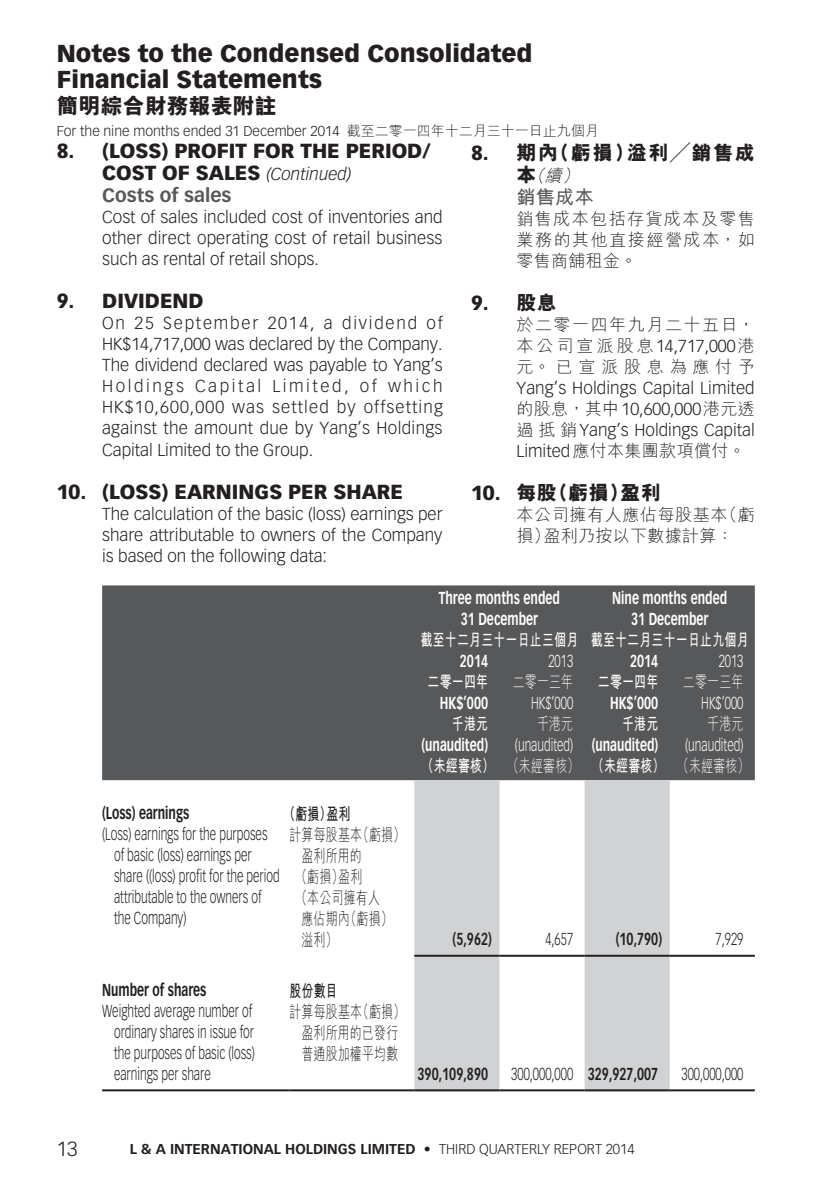
<style>
.page{position:relative;width:840px;height:1191px;background:#fff}
.page>*{position:absolute;margin:0;border:0;box-sizing:border-box;transform-origin:0 0}
.t1{font:900 24px/26px "Vectora LT Std";color:#231f20}
.t2{font:800 22px "M Hei HK";color:#231f20}
._01_H1_E{font:900 20px/22px "Vectora LT Std";color:#231f20}
._001_H1_C{font:800 20px "M Hei HK";letter-spacing:.085em;color:#231f20}
._001_H1_C-2{font:900 20px "Vectora LT Std";color:#231f20}
.t3{font:300 20px "Vectora LT Std";color:#231f20}
._02_H2_E{font:700 19px "Vectora LT Std";color:#57585a}
._002_H2_C{font:700 19px "M Hei HK";color:#57585a}
._00_txt_E{font:300 17px/21px "Vectora LT Std";color:#231f20;text-align:justify}
._50_Table_txt{font:300 17px/21px "Vectora LT Std";color:#231f20;scale:.7 1}
._000_txt_C{font:300 17px/21px "Vectora LT Std";color:#231f20;text-align:justify}
._50_Table_txt-2{font:700 17px "Vectora LT Std";color:#fff;scale:.7 1}
._50_Table_txt-3{font:700 17px "Vectora LT Std";color:#231f20;scale:.7 1}
._50_Table_txt-4{font:300 17px "M Hei HK";letter-spacing:.02em;color:#231f20;scale:.7 1}
._000_txt_C-2{font:300 17px/21px "M Hei HK";letter-spacing:.035em;color:#231f20;text-align:justify}
._50_Table_txt-5{font:700 17px "M Hei HK";letter-spacing:.02em;color:#fff;scale:.7 1}
._50_Table_txt-6{font:300 17px "Vectora LT Std";color:#fff;scale:.7 1}
._50_Table_txt-7{font:300 17px "M Hei HK";letter-spacing:.02em;color:#fff;scale:.7 1}
._50_Table_txt-8{font:700 17px "M Hei HK";letter-spacing:.02em;color:#231f20;scale:.7 1}
._001_H1_C-3{font:italic 300 17px "M Hei HK";color:#231f20}
.t4{font:700 14px "Vectora LT Std";color:#231f20}
.t5{font:300 14px "Vectora LT Std";color:#231f20}
.s1{font-family:"M Hei HK"}
.s2{font-family:"Vectora LT Std";font-weight:900}
.s3{font-weight:800;font-style:normal;font-size:20px}
.s4{font-family:"M Hei HK";font-weight:800}
.s5{font-weight:300;font-style:italic;font-size:17px}
.s6{font-weight:300}
</style>
<div class="page">
<div style="left:102px;top:585px;width:652px;height:195px;background:#57585a"></div>
<svg style="left:414px;top:780px;width:255px;height:309px;fill:#d1d2d4"></svg>
<hr style="left:414px;top:954px;width:85px;height:2px;background:#231f20">
<hr style="left:499px;top:954px;width:85px;height:2px;background:#231f20">
<hr style="left:584px;top:954px;width:85px;height:2px;background:#231f20">
<hr style="left:669px;top:954px;width:85px;height:2px;background:#231f20">
<hr style="left:102px;top:1089px;width:187px;height:2px;background:#231f20">
<hr style="left:289px;top:1089px;width:125px;height:2px;background:#231f20">
<hr style="left:414px;top:1089px;width:85px;height:2px;background:#231f20">
<hr style="left:499px;top:1089px;width:85px;height:2px;background:#231f20">
<hr style="left:584px;top:1089px;width:85px;height:2px;background:#231f20">
<hr style="left:669px;top:1089px;width:85px;height:2px;background:#231f20">
<h1 class="t1" style="left:57px;top:41px;width:477px">Notes to the Condensed Consolidated<br>Financial Statements</h1>
<p class="t2" style="left:57px;top:95px;width:221px">簡明綜合財務報表附註</p>
<p class="t5" style="left:57px;top:123px;width:543px">For the nine months ended 31 December 2014 <span class="s1">截至二零一四年十二月三十一日止九個月</span></p>
<p class="_001_H1_C" style="left:471px;top:142px;width:285px"><span class="s2">8.</span> 期內（虧損）溢利╱銷售成</p>
<p class="_001_H1_C-3" style="left:516px;top:167px;width:68px"><span class="s3">本</span>（續）</p>
<p class="_002_H2_C" style="left:516px;top:183px;width:79px">銷售成本</p>
<p class="_000_txt_C-2" style="left:516px;top:208px;width:240px">銷售成本包括存貨成本及零售業務的其他直接經營成本，如零售商舖租金。</p>
<p class="_001_H1_C-2" style="left:471px;top:290px;width:87px">9. <span class="s4">股息</span></p>
<p class="_000_txt_C" style="left:516px;top:314px;width:240px"><span class="s1">於二零一四年九月二十五日，本公司宣派股息</span>14,717,000<span class="s1">港元。已宣派股息為應付予</span>Yang’s Holdings Capital Limited<span class="s1">的股息，其中</span>10,600,000<span class="s1">港元透過抵銷</span>Yang’s Holdings Capital Limited<span class="s1">應付本集團款項償付。</span></p>
<p class="_001_H1_C" style="left:471px;top:482px;width:191px"><span class="s2">10.</span> 每股（虧損）盈利</p>
<p class="_000_txt_C-2" style="left:516px;top:504px;width:240px">本公司擁有人應佔每股基本（虧損）盈利乃按以下數據計算：</p>
<p class="_01_H1_E" style="left:102px;top:140px;width:330px;text-indent:-45px">8. (LOSS) PROFIT FOR THE PERIOD/<br>COST OF SALES <span class="s5">(Continued)</span></p>
<p class="_02_H2_E" style="left:102px;top:184px;width:131px">Costs of sales</p>
<p class="_00_txt_E" style="left:102px;top:207px;width:342px">Cost of sales included cost of inventories and other direct operating cost of retail business such as rental of retail shops.</p>
<p class="_01_H1_E" style="left:57px;top:290px;width:148px">9. DIVIDEND</p>
<p class="_00_txt_E" style="left:102px;top:313px;width:342px">On 25 September 2014, a dividend of HK$14,717,000 was declared by the Company.<br>The dividend declared was payable to Yang’s Holdings Capital Limited, of which HK$10,600,000 was settled by offsetting against the amount due by Yang’s Holdings Capital Limited to the Group.</p>
<p class="_01_H1_E" style="left:57px;top:480px;width:348px">10. (LOSS) EARNINGS PER SHARE</p>
<p class="_00_txt_E" style="left:102px;top:503px;width:342px">The calculation of the basic (loss) earnings per share attributable to owners of the Company is based on the following data:</p>
<p class="_50_Table_txt-2" style="left:438px;top:587px;width:175px">Three months ended</p>
<p class="_50_Table_txt-2" style="left:460px;top:608px;width:112px">31 December</p>
<p class="_50_Table_txt-2" style="left:611px;top:587px;width:166px">Nine months ended</p>
<p class="_50_Table_txt-2" style="left:630px;top:608px;width:112px">31 December</p>
<p class="_50_Table_txt-5" style="left:420px;top:627px;width:227px">截至十二月三十一日止三個月</p>
<p class="_50_Table_txt-5" style="left:590px;top:627px;width:227px">截至十二月三十一日止九個月</p>
<p class="_50_Table_txt-2" style="left:459px;top:650px;width:42px">2014</p>
<p class="_50_Table_txt-6" style="left:548px;top:650px;width:37px">2013</p>
<p class="_50_Table_txt-2" style="left:629px;top:650px;width:42px">2014</p>
<p class="_50_Table_txt-6" style="left:718px;top:650px;width:37px">2013</p>
<p class="_50_Table_txt-5" style="left:427px;top:669px;width:88px">二零一四年</p>
<p class="_50_Table_txt-7" style="left:512px;top:673px;width:88px">二零一三年</p>
<p class="_50_Table_txt-5" style="left:597px;top:669px;width:88px">二零一四年</p>
<p class="_50_Table_txt-7" style="left:682px;top:673px;width:88px">二零一三年</p>
<p class="_50_Table_txt-2" style="left:439px;top:692px;width:70px">HK$’000</p>
<p class="_50_Table_txt-6" style="left:530px;top:692px;width:62px">HK$’000</p>
<p class="_50_Table_txt-2" style="left:609px;top:692px;width:70px">HK$’000</p>
<p class="_50_Table_txt-6" style="left:701px;top:692px;width:62px">HK$’000</p>
<p class="_50_Table_txt-5" style="left:451px;top:711px;width:53px">千港元</p>
<p class="_50_Table_txt-7" style="left:536px;top:715px;width:53px">千港元</p>
<p class="_50_Table_txt-5" style="left:621px;top:711px;width:53px">千港元</p>
<p class="_50_Table_txt-7" style="left:707px;top:715px;width:53px">千港元</p>
<p class="_50_Table_txt-2" style="left:421px;top:734px;width:97px">(unaudited)</p>
<p class="_50_Table_txt-6" style="left:514px;top:734px;width:85px">(unaudited)</p>
<p class="_50_Table_txt-2" style="left:591px;top:734px;width:97px">(unaudited)</p>
<p class="_50_Table_txt-6" style="left:684px;top:734px;width:85px">(unaudited)</p>
<p class="_50_Table_txt-5" style="left:421px;top:753px;width:105px">（未經審核）</p>
<p class="_50_Table_txt-7" style="left:506px;top:757px;width:105px">（未經審核）</p>
<p class="_50_Table_txt-5" style="left:591px;top:753px;width:105px">（未經審核）</p>
<p class="_50_Table_txt-7" style="left:677px;top:757px;width:105px">（未經審核）</p>
<p class="_50_Table_txt-3" style="left:102px;top:803px;width:126px">(Loss) earnings</p>
<p class="_50_Table_txt-8" style="left:283px;top:801px;width:97px">（虧損）盈利</p>
<p class="_50_Table_txt" style="left:102px;top:824px;width:237px;text-align:center">(Loss) earnings for the purposes of basic (loss) earnings per</p>
<p class="_50_Table_txt" style="left:114px;top:866px;width:238px">share ((loss) profit for the period attributable to the owners of the Company)</p>
<p class="_50_Table_txt-4" style="left:289px;top:826px;width:166px">計算每股基本（虧損）</p>
<p class="_50_Table_txt-4" style="left:301px;top:847px;width:88px">盈利所用的</p>
<p class="_50_Table_txt-4" style="left:295px;top:868px;width:97px">（虧損）盈利</p>
<p class="_50_Table_txt-4" style="left:295px;top:889px;width:122px">（本公司擁有人</p>
<p class="_50_Table_txt-4" style="left:301px;top:910px;width:132px">應佔期內（虧損）</p>
<p class="_50_Table_txt-4" style="left:301px;top:931px;width:53px">溢利）</p>
<p class="_50_Table_txt-3" style="left:452px;top:929px;width:57px">(5,962)</p>
<p class="_50_Table_txt" style="left:545px;top:929px;width:41px">4,657</p>
<p class="_50_Table_txt-3" style="left:615px;top:929px;width:68px">(10,790)</p>
<p class="_50_Table_txt" style="left:715px;top:929px;width:41px">7,929</p>
<p class="t3" style="left:57px;top:1137px;width:22px">13</p>
<p class="_50_Table_txt-3" style="left:102px;top:979px;width:150px">Number of shares</p>
<p class="_50_Table_txt-8" style="left:289px;top:978px;width:71px">股份數目</p>
<p class="_50_Table_txt" style="left:114px;top:1000px;width:202px;text-indent:-12px">Weighted average number of ordinary shares in issue for the purposes of basic (loss) earnings per share</p>
<p class="_50_Table_txt-4" style="left:289px;top:1002px;width:166px">計算每股基本（虧損）</p>
<p class="_50_Table_txt-4" style="left:301px;top:1023px;width:140px">盈利所用的已發行</p>
<p class="_50_Table_txt-4" style="left:301px;top:1044px;width:140px">普通股加權平均數</p>
<p class="_50_Table_txt-3" style="left:417px;top:1063px;width:102px">390,109,890</p>
<p class="_50_Table_txt" style="left:511px;top:1063px;width:90px">300,000,000</p>
<p class="_50_Table_txt-3" style="left:587px;top:1063px;width:102px">329,927,007</p>
<p class="_50_Table_txt" style="left:681px;top:1063px;width:90px">300,000,000</p>
<p class="t4" style="left:130px;top:1140px;width:506px">L &amp; A INTERNATIONAL HOLDINGS LIMITED • <span class="s6">THIRD QUARTERLY REPORT 2014</span></p>
</div>
